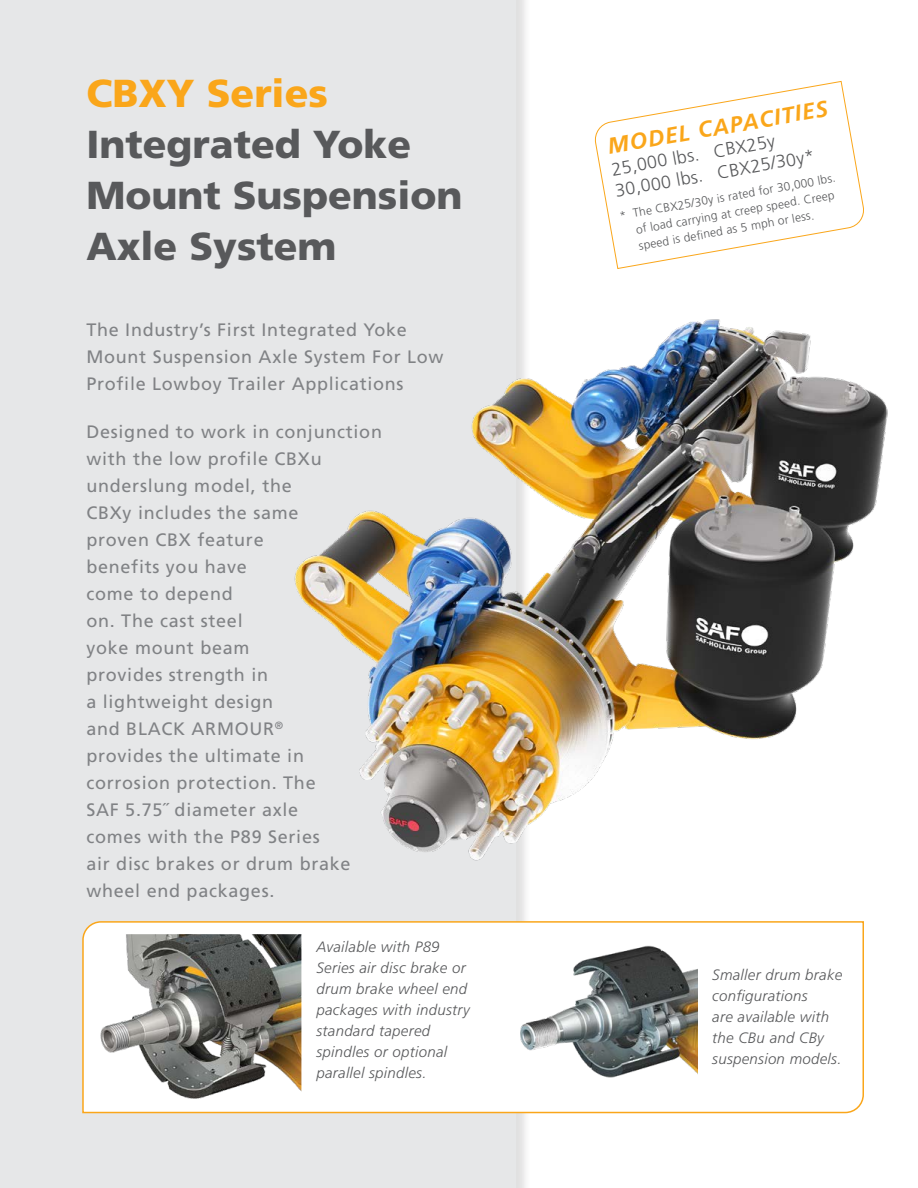
<style>
.page{position:relative;width:918px;height:1188px;background:#fff}
.page>*{position:absolute;margin:0;border:0;box-sizing:border-box;transform-origin:0 0}
.t1{font:900 39px/51px "Frutiger LT Std";color:#58595b}
.t2{font:900 39px "Frutiger LT Std";color:#faa61a}
.t3{font:italic 700 22.5px "Frutiger LT Std";color:#faa61a}
.t4{font:18px/27px "Frutiger LT Std";letter-spacing:.04em;color:#808285}
.t5{font:300 18px/21.6px "Frutiger LT Std";color:#58595b}
.t6{font:italic 300 15px/21px "Frutiger LT Std";letter-spacing:.02em;color:#58595b}
.t7{font:300 12px/16.5px "Frutiger LT Std";color:#58595b}
</style>
<div class="page">
<div style="left:0;top:0;width:515px;height:1188px;background:#e6e7e8"></div>
<svg style="left:594px;top:81px;width:270px;height:188px"></svg>
<div style="left:82px;top:920px;width:782px;height:194px;background:#fff"></div>
<img style="left:94px;top:934px;width:207px;height:166px">
<img style="left:514px;top:943px;width:184px;height:157px">
<img style="left:294px;top:285px;width:594px;height:603px">
<h1 class="t2" style="left:86px;top:69px;width:243px">CBXY Series</h1>
<h1 class="t1" style="left:86px;top:118px;width:378px">Integrated Yoke<br>Mount Suspension<br>Axle System</h1>
<p class="t4" style="left:86px;top:317px;width:359px">The Industry’s First Integrated Yoke<br>Mount Suspension Axle System For Low<br>Profile Lowboy Trailer Applications</p>
<p class="t4" style="left:86px;top:418px;width:297px">Designed to work in conjunction with the low profile CBXu underslung model, the<br>CBXy includes the same<br>proven CBX feature<br>benefits you have<br>come to depend<br>on. The cast steel<br>yoke mount beam<br>provides strength in<br>a lightweight design<br>and BLACK ARMOUR<sup>®<br></sup>provides the ultimate in corrosion protection. The<br>SAF 5.75˝ diameter axle<br>comes with the P89 Series<br>air disc brakes or drum brake wheel end packages.</p>
<p class="t6" style="left:316px;top:936px;width:155px">Available with P89<br>Series air disc brake or drum brake wheel end packages with industry standard tapered spindles or optional parallel spindles.</p>
<p class="t3" style="left:605px;top:134px;width:225px;rotate:-10deg">MODEL CAPACITIES</p>
<p class="t5" style="left:610px;top:159px;width:203px;rotate:-10deg">25,000 lbs. CBX25y<br>30,000 lbs. CBX25/30y*</p>
<p class="t7" style="left:632px;top:205px;width:207px;text-indent:-14px;rotate:-10deg">* The CBX25/30y is rated for 30,000 lbs. of load carrying at creep speed. Creep speed is defi ned as 5 mph or less.</p>
<p class="t6" style="left:712px;top:965px;width:132px">Smaller drum brake configurations<br>are available with the CBu and CBy suspension models.</p>
</div>
